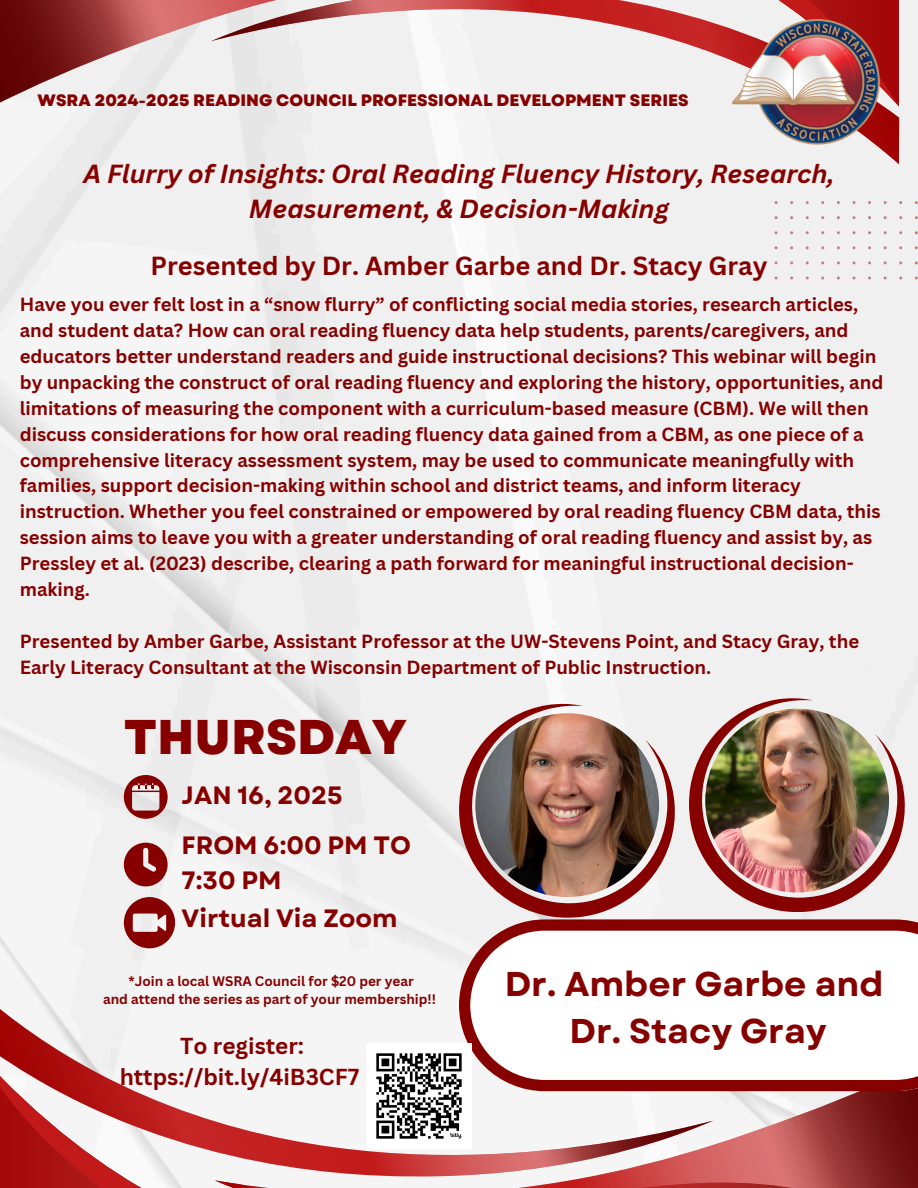
<style>
.page{position:relative;width:918px;height:1188px;background:#fff}
.page>*{position:absolute;margin:0;border:0;box-sizing:border-box;transform-origin:0 0}
.t1{font:800 48.75px "Garet";color:#860000}
.t2{font:700 34.35px/47.2px "Garet";color:#860000;text-align:center}
.t3{font:italic 700 25.5px/35.5px "Canva Sans";color:#860000;text-align:center}
.t4{font:700 25.5px "Canva Sans";color:#860000}
.t5{font:700 25.05px/35px "Garet";color:#860000}
.t6{font:700 22.5px/31.5px "Canva Sans";color:#860000;text-align:center}
.t7{font:700 18.45px/26px "Canva Sans";color:#860000}
.t8{font:800 16.5px "Garet";color:#860000}
.t9{font:700 13.5px "Canva Sans";color:#860000}
</style>
<div class="page">
<svg style="left:713px;top:1091px;width:205px;height:58px"></svg>
<svg style="left:0;top:989px;width:713px;height:199px;fill:#f5f5f5"></svg>
<svg style="left:215px;top:1149px;width:703px;height:39px"></svg>
<svg style="left:124px;top:775px;width:44px;height:44px"></svg>
<svg style="left:124px;top:843px;width:44px;height:43px"></svg>
<svg style="left:459px;top:704px;width:216px;height:214px;fill:#f0f0f0"></svg>
<img style="left:475px;top:713px;width:184px;height:184px;border-radius:50%">
<svg style="left:459px;top:919px;width:459px;height:172px"></svg>
<svg style="left:0;top:15px;width:211px;height:94px"></svg>
<svg style="left:211px;top:0;width:688px;height:164px;fill:#f0f0f0"></svg>
<svg style="left:0;top:0;width:676px;height:15px"></svg>
<div style="left:775px;top:201px;width:143px;height:78px;background:#f0f0f0"></div>
<img style="left:731px;top:19px;width:162px;height:138px">
<svg style="left:124px;top:897px;width:51px;height:51px"></svg>
<svg style="left:689px;top:698px;width:216px;height:214px;fill:#f0f0f0"></svg>
<img style="left:705px;top:709px;width:184px;height:184px;border-radius:50%">
<img style="left:367px;top:1044px;width:104px;height:105px">
<h6 class="t8" style="left:38px;top:89px;width:653px">WSRA 2024-2025 READING COUNCIL PROFESSIONAL DEVELOPMENT SERIES</h6>
<p class="t3" style="left:83px;top:155px;width:753px">A Flurry of Insights: Oral Reading Fluency History, Research,<br>Measurement, &amp; Decision-Making</p>
<p class="t4" style="left:151px;top:247px;width:618px">Presented by Dr. Amber Garbe and Dr. Stacy Gray</p>
<h4 class="t7" style="left:20px;top:291px;width:865px">Have you ever felt lost in a “snow flurry” of conflicting social media stories, research articles, and student data? How can oral reading fluency data help students, parents/caregivers, and educators better understand readers and guide instructional decisions? This webinar will begin by unpacking the construct of oral reading fluency and exploring the history, opportunities, and limitations of measuring the component with a curriculum-based measure (CBM). We will then discuss considerations for how oral reading fluency data gained from a CBM, as one piece of a comprehensive literacy assessment system, may be used to communicate meaningfully with families, support decision-making within school and district teams, and inform literacy instruction. Whether you feel constrained or empowered by oral reading fluency CBM data, this session aims to leave you with a greater understanding of oral reading fluency and assist by, as Pressley et al. (2023) describe, clearing a path forward for meaningful instructional decision&shy;making.</h4>
<h4 class="t7" style="left:20px;top:628px;width:841px">Presented by Amber Garbe, Assistant Professor at the UW-Stevens Point, and Stacy Gray, the<br>Early Literacy Consultant at the Wisconsin Department of Public Instruction.</h4>
<p class="t1" style="left:124px;top:702px;width:285px">THURSDAY</p>
<h6 class="t5" style="left:182px;top:778px;width:163px">JAN 16, 2025</h6>
<p class="t5" style="left:182px;top:828px;width:231px">FROM 6:00 PM TO<br>7:30 PM</p>
<p class="t5" style="left:182px;top:901px;width:218px">Virtual Via Zoom</p>
<h1 class="t9" style="left:128px;top:971px;width:287px">*Join a local WSRA Council for $20 per year</h1>
<p class="t9" style="left:103px;top:989px;width:334px">and attend the series as part of your membership!!</p>
<h3 class="t6" style="left:120px;top:1029px;width:241px">To register: https://bit.ly/4iB3CF7</h3>
<p class="t2" style="left:505px;top:960px;width:380px">Dr. Amber Garbe and<br>Dr. Stacy Gray</p>
</div>
